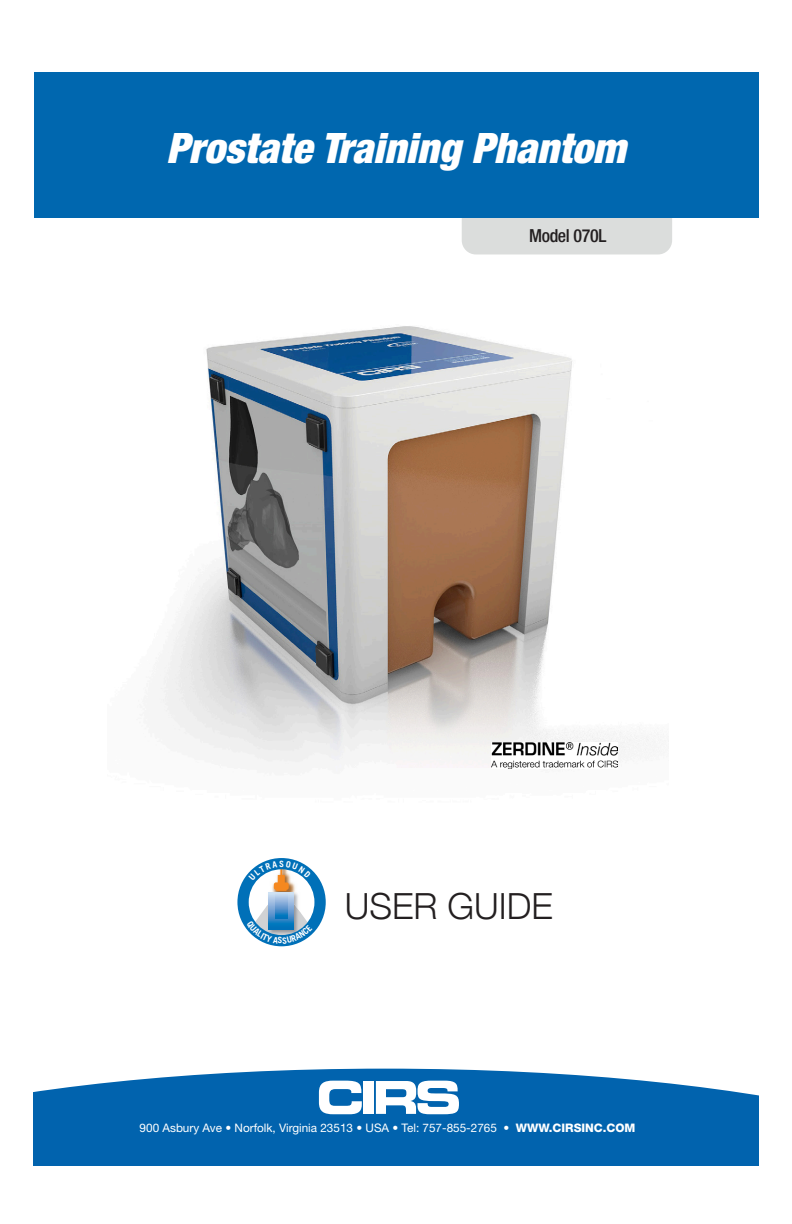
<style>
.page{position:relative;width:792px;height:1224px;background:#fff}
.page>*{position:absolute;margin:0;border:0;box-sizing:border-box;transform-origin:0 0}
.t1{font:italic 900 condensed 42px "Helvetica Neue";color:#fff}
.t2{font:300 36px "Helvetica Neue";color:#231f20}
.B_Product_Number_HN6{font:500 condensed 18px "Helvetica Neue";letter-spacing:-.02em;color:#231f20}
.t3{font:11.8px "Helvetica Neue";color:#fff}
.s1{font-weight:800}
</style>
<div class="page">
<img style="left:159px;top:253px;width:510px;height:516px">
<div style="left:462px;top:182px;width:210px;height:72px;background:#dbdddc;border-radius:14px"></div>
<div style="left:34px;top:72px;width:724px;height:146px;background:#0067af"></div>
<img style="left:491px;top:743px;width:127px;height:25px">
<svg style="left:34px;top:1069px;width:724px;height:96px;background:#1670b4"></svg>
<svg style="left:319px;top:1081px;width:43px;height:33px"></svg>
<div style="left:363px;top:1081px;width:11px;height:33px;background:#fff"></div>
<svg style="left:376px;top:1081px;width:83px;height:33px"></svg>
<svg style="left:237px;top:858px;width:89px;height:88px"></svg>
<p class="t1" style="left:166px;top:122px;width:461px">Prostate Training Phantom</p>
<p class="B_Product_Number_HN6" style="left:529px;top:225px;width:79px">Model 070L</p>
<p class="t2" style="left:345px;top:884px;width:210px">USER GUIDE</p>
<p class="t3" style="left:140px;top:1121px;width:497px">900 Asbury Ave • Norfolk, Virginia 23513 • USA • Tel: 757-855-2765 • <span class="s1">WWW.CIRSINC.COM</span></p>
</div>
